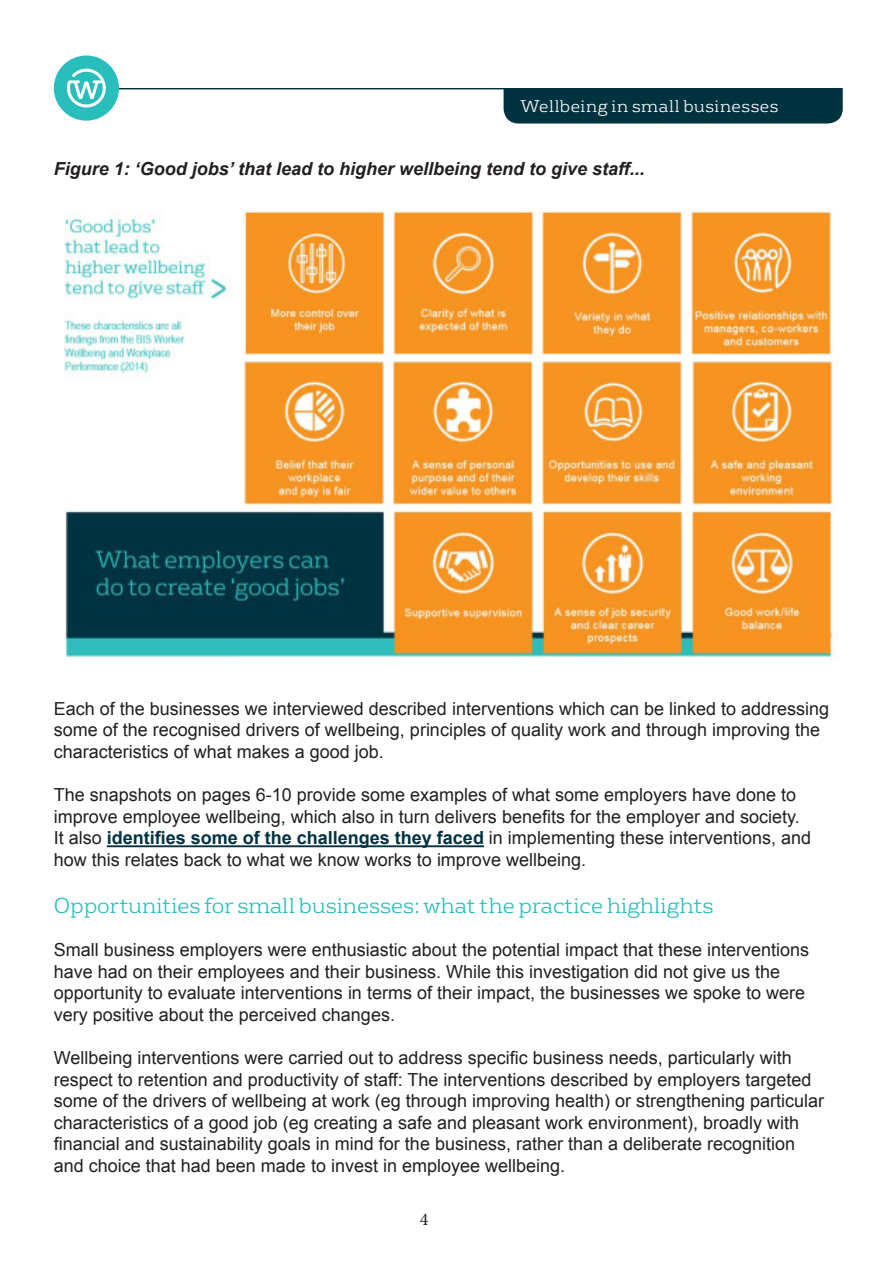
<style>
.page{position:relative;width:893px;height:1263px;background:#fff}
.page>*{position:absolute;margin:0;border:0;box-sizing:border-box;transform-origin:0 0}
.t1{font:300 21px "FS Rufus";color:#28bebb}
.t2{font:18px/21.6px "Arial";color:#231f20}
.t3{font:italic 700 18px "Arial";color:#231f20}
.t4{font:18px "Minion Pro";color:#231f20}
.t5{font:300 16.5px "FS Rufus";letter-spacing:.03em;color:#fff}
.s1{font-weight:700;color:#003240}
</style>
<div class="page">
<hr style="left:118px;top:88px;width:721px;height:1px;background:#003240">
<div style="left:54px;top:56px;width:65px;height:65px;background:#28bebb;border-radius:50%"></div>
<svg style="left:67px;top:69px;width:39px;height:38px"></svg>
<div style="left:504px;top:88px;width:339px;height:36px;background:#003240"></div>
<hr style="left:107px;top:845px;width:377px;height:2px;background:#003240">
<img style="left:63px;top:211px;width:776px;height:447px">
<p class="t5" style="left:520px;top:93px;width:259px">Wellbeing in small businesses</p>
<p class="t3" style="left:54px;top:156px;width:593px">Figure 1: ‘Good jobs’ that lead to higher wellbeing tend to give staff...</p>
<p class="t2" style="left:54px;top:697px;width:777px">Each of the businesses we interviewed described interventions which can be linked to addressing some of the recognised drivers of wellbeing, principles of quality work and through improving the characteristics of what makes a good job.</p>
<p class="t2" style="left:54px;top:784px;width:759px">The snapshots on pages 6-10 provide some examples of what some employers have done to improve employee wellbeing, which also in turn delivers benefits for the employer and society.<br>It also <span class="s1">identifies some of the challenges they faced</span> in implementing these interventions, and how this relates back to what we know works to improve wellbeing.</p>
<p class="t1" style="left:54px;top:889px;width:661px">Opportunities for small businesses: what the practice highlights</p>
<p class="t2" style="left:54px;top:939px;width:757px">Small business employers were enthusiastic about the potential impact that these interventions have had on their employees and their business. While this investigation did not give us the opportunity to evaluate interventions in terms of their impact, the businesses we spoke to were very positive about the perceived changes.</p>
<p class="t2" style="left:54px;top:1047px;width:772px">Wellbeing interventions were carried out to address specific business needs, particularly with respect to retention and productivity of staff: The interventions described by employers targeted some of the drivers of wellbeing at work (eg through improving health) or strengthening particular characteristics of a good job (eg creating a safe and pleasant work environment), broadly with financial and sustainability goals in mind for the business, rather than a deliberate recognition and choice that had been made to invest in employee wellbeing.</p>
<p class="t4" style="left:420px;top:1207px;width:10px">4</p>
</div>
